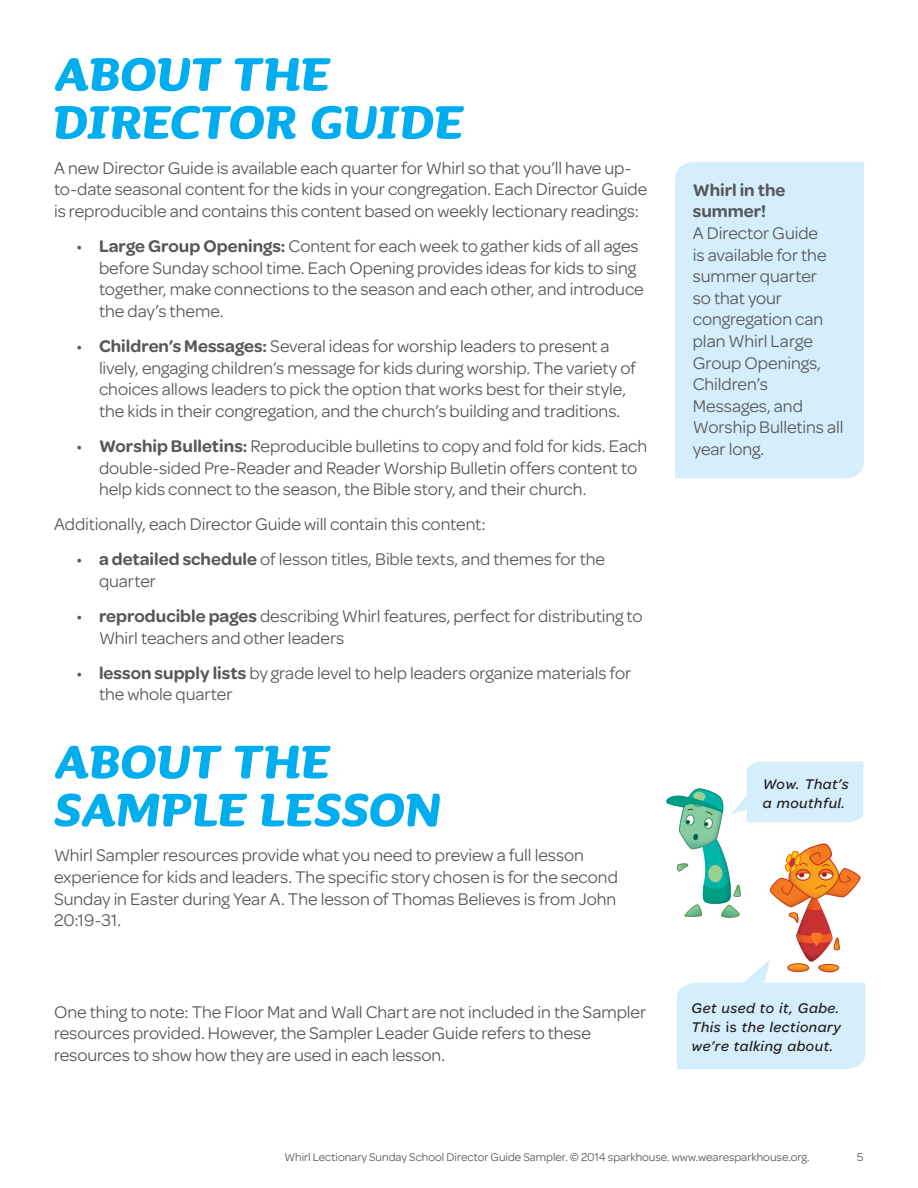
<style>
.page{position:relative;width:918px;height:1188px;background:#fff}
.page>*{position:absolute;margin:0;border:0;box-sizing:border-box;transform-origin:0 0}
.t1{font:italic 700 60px/48px "Sauna";letter-spacing:.01em;color:#00aeef}
.t2{font:18px/21.6px "Omnes";letter-spacing:-.005em;color:#57585a}
.t3{font:600 18px/21.6px "Omnes";letter-spacing:.005em;color:#57585a}
.t4{font:italic 500 15px/19.2px "Omnes";letter-spacing:.035em;color:#231f20}
.t5{font:12px "Omnes";color:#57585a}
.s1{font-weight:600}
.s2{font-style:normal}
</style>
<div class="page">
<div style="left:675px;top:162px;width:189px;height:316px;background:#d4effb"></div>
<svg style="left:666px;top:761px;width:199px;height:308px"></svg>
<h1 class="t1" style="left:54px;top:46px;width:411px">About the<br>Director Guide</h1>
<p class="t2" style="left:54px;top:157px;width:595px">A new Director Guide is available each quarter for Whirl so that you’ll have up&shy;to-date seasonal content for the kids in your congregation. Each Director Guide is reproducible and contains this content based on weekly lectionary readings:</p>
<p class="t2" style="left:99px;top:235px;width:546px;text-indent:-22px">• <span class="s1">Large Group Openings:</span> Content for each week to gather kids of all ages before Sunday school time. Each Opening provides ideas for kids to sing together, make connections to the season and each other, and introduce the day’s theme.</p>
<p class="t2" style="left:99px;top:335px;width:539px;text-indent:-22px">• <span class="s1">Children’s Messages:</span> Several ideas for worship leaders to present a lively, engaging children’s message for kids during worship. The variety of choices allows leaders to pick the option that works best for their style, the kids in their congregation, and the church’s building and traditions.</p>
<p class="t2" style="left:99px;top:435px;width:550px;text-indent:-22px">• <span class="s1">Worship Bulletins:</span> Reproducible bulletins to copy and fold for kids. Each double-sided Pre-Reader and Reader Worship Bulletin offers content to help kids connect to the season, the Bible story, and their church.</p>
<p class="t2" style="left:54px;top:513px;width:433px">Additionally, each Director Guide will contain this content:</p>
<p class="t2" style="left:99px;top:549px;width:508px;text-indent:-22px">• <span class="s1">a detailed schedule</span> of lesson titles, Bible texts, and themes for the quarter</p>
<p class="t2" style="left:99px;top:605px;width:545px;text-indent:-22px">• <span class="s1">reproducible pages</span> describing Whirl features, perfect for distributing to<br>Whirl teachers and other leaders</p>
<p class="t2" style="left:99px;top:662px;width:534px;text-indent:-22px">• <span class="s1">lesson supply lists</span> by grade level to help leaders organize materials for the whole quarter</p>
<h1 class="t1" style="left:54px;top:734px;width:389px">About the<br>Sample Lesson</h1>
<p class="t2" style="left:54px;top:845px;width:565px">Whirl Sampler resources provide what you need to preview a full lesson experience for kids and leaders. The specific story chosen is for the second Sunday in Easter during Year A. The lesson of Thomas Believes is from John 20:19-31.</p>
<p class="t3" style="left:693px;top:179px;width:94px">Whirl in the summer!</p>
<p class="t2" style="left:693px;top:222px;width:152px">A Director Guide<br>is available for the summer quarter<br>so that your congregation can plan Whirl Large<br>Group Openings,<br>Children’s<br>Messages, and<br>Worship Bulletins all year long.</p>
<p class="t4" style="left:763px;top:774px;width:87px">Wow. That’s a mouthful.</p>
<p class="t2" style="left:54px;top:1001px;width:594px">One thing to note: The Floor Mat and Wall Chart are not included in the Sampler resources provided. However, the Sampler Leader Guide refers to these resources to show how they are used in each lesson.</p>
<p class="t4" style="left:692px;top:999px;width:151px">Get used to it, Gabe.<br>This <span class="s2">is</span> the lectionary we’re talking about.</p>
<p class="t5" style="left:284px;top:1150px;width:527px">Whirl Lectionary Sunday School Director Guide Sampler. © 2014 sparkhouse. www.wearesparkhouse.org.</p>
<p class="t5" style="left:857px;top:1150px;width:8px">5</p>
</div>
